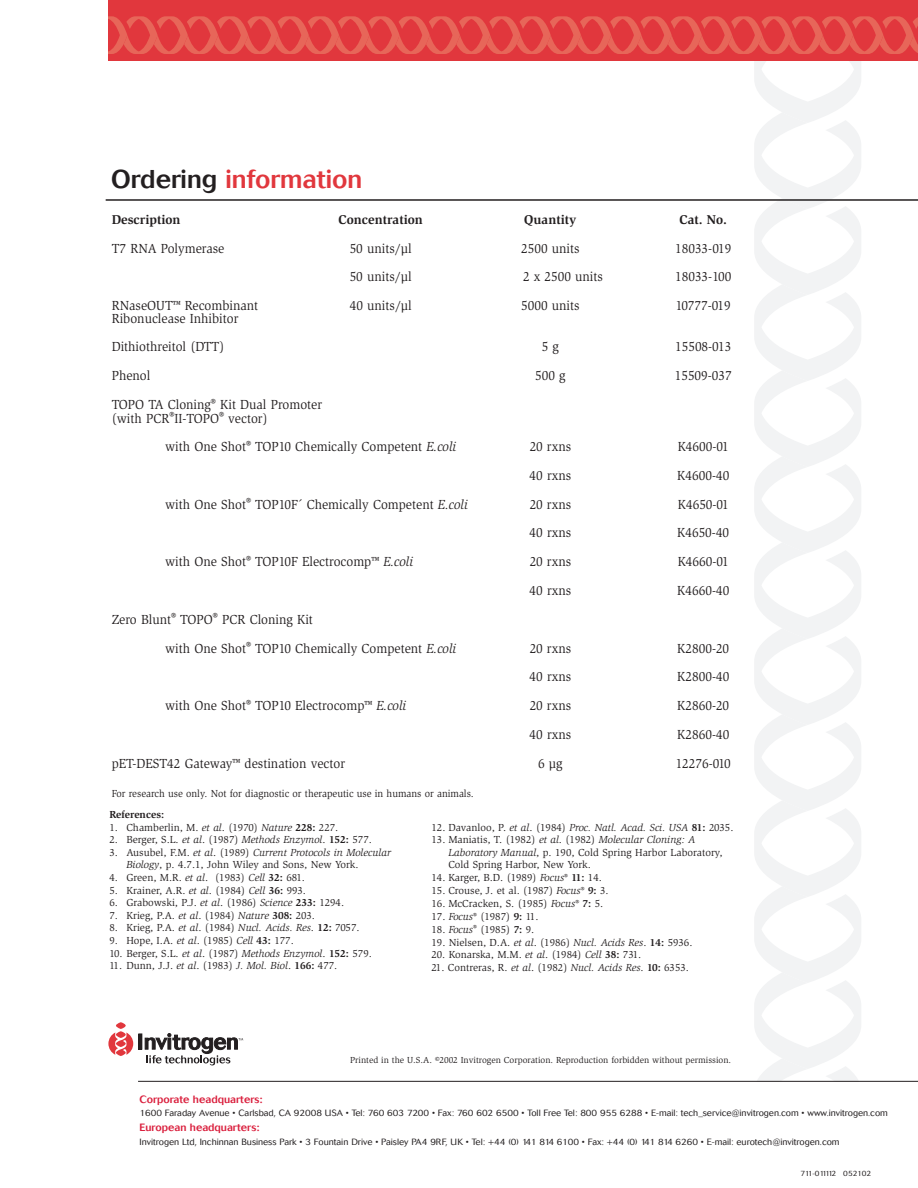
<style>
.page{position:relative;width:918px;height:1188px;background:#fff}
.page>*{position:absolute;margin:0;border:0;box-sizing:border-box;transform-origin:0 0}
.t1{font:500 25.5px "Cosmos";color:#e1373d}
.t2{font:13.5px/28.8px "Slimbach";color:#231f20;scale:.95 1}
.t3{font:13.5px "Slimbach";letter-spacing:-.02em;color:#231f20;scale:.95 1}
.t4{font:700 13.2px "Slimbach";color:#231f20}
.t5{font:10.5px/12.6px "Slimbach";color:#231f20}
.t6{font:10.5px "Slimbach";color:#231f20;scale:.95 1}
.t7{font:500 10.5px "Cosmos";color:#da1f3d}
.t8{font:700 10.5px "Slimbach";color:#231f20}
.t9{font:300 9px "Cosmos";color:#231f20}
.t10{font:9px "Slimbach";color:#231f20}
.t11{font:300 7.5px "Cosmos";letter-spacing:-.04em;color:#231f20}
.s1{color:#231f20}
.s2{font-style:italic}
.s3{font-weight:700}
</style>
<div class="page">
<svg style="left:754px;top:61px;width:107px;height:1020px"></svg>
<div style="left:108px;top:0;width:810px;height:61px;background:#e1373d"></div>
<svg style="left:108px;top:16px;width:810px;height:38px"></svg>
<hr style="left:106px;top:199px;width:812px;height:2px;background:#231f20">
<div style="left:139px;top:1034px;width:3px;height:15px;border:1px solid #231f20"></div>
<svg style="left:145px;top:1033px;width:98px;height:32px"></svg>
<svg style="left:108px;top:1022px;width:25px;height:34px"></svg>
<hr style="left:138px;top:1081px;width:780px;height:1px;background:#231f20">
<h1 class="t1" style="left:111px;top:170px;width:253px"><span class="s1">Ordering</span> information</h1>
<p class="t4" style="left:112px;top:214px;width:70px">Description</p>
<p class="t4" style="left:339px;top:214px;width:86px">Concentration</p>
<p class="t4" style="left:524px;top:214px;width:54px">Quantity</p>
<p class="t4" style="left:679px;top:214px;width:49px">Cat. No.</p>
<p class="t2" style="left:112px;top:235px;width:120px">T7 RNA Polymerase</p>
<p class="t2" style="left:350px;top:235px;width:67px">50 units/µl</p>
<p class="t2" style="left:521px;top:235px;width:63px">2500 units</p>
<p class="t2" style="left:675px;top:235px;width:60px">18033-019</p>
<p class="t2" style="left:350px;top:263px;width:67px">50 units/µl</p>
<p class="t2" style="left:523px;top:263px;width:86px">2 x 2500 units</p>
<p class="t2" style="left:675px;top:263px;width:60px">18033-100</p>
<p class="t2" style="left:112px;top:292px;width:156px">RNaseOUT™ Recombinant</p>
<p class="t2" style="left:350px;top:292px;width:67px">40 units/µl</p>
<p class="t2" style="left:521px;top:292px;width:63px">5000 units</p>
<p class="t3" style="left:676px;top:300px;width:59px">10777-019</p>
<p class="t2" style="left:112px;top:305px;width:135px">Ribonuclease Inhibitor<br>Dithiothreitol (DTT)</p>
<p class="t2" style="left:542px;top:333px;width:20px">5 g</p>
<p class="t2" style="left:675px;top:333px;width:60px">15508-013</p>
<p class="t2" style="left:112px;top:362px;width:42px">Phenol</p>
<p class="t2" style="left:535px;top:362px;width:33px">500 g</p>
<p class="t2" style="left:675px;top:362px;width:61px">15509-037</p>
<p class="t2" style="left:112px;top:399px;width:223px;line-height:13.6px">TOPO TA Cloning<sup>®</sup> Kit Dual Promoter (with PCR<sup>®</sup>II-TOPO<sup>®</sup> vector)</p>
<p class="t2" style="left:165px;top:433px;width:308px">with One Shot<sup>®</sup> TOP10 Chemically Competent <span class="s2">E.coli</span></p>
<p class="t2" style="left:530px;top:433px;width:45px">20 rxns</p>
<p class="t2" style="left:678px;top:433px;width:55px">K4600-01</p>
<p class="t2" style="left:530px;top:462px;width:45px">40 rxns</p>
<p class="t2" style="left:677px;top:462px;width:56px">K4600-40</p>
<p class="t2" style="left:165px;top:491px;width:320px">with One Shot<sup>®</sup> TOP10F´ Chemically Competent <span class="s2">E.coli</span></p>
<p class="t2" style="left:530px;top:491px;width:45px">20 rxns</p>
<p class="t2" style="left:678px;top:491px;width:55px">K4650-01</p>
<p class="t2" style="left:530px;top:519px;width:45px">40 rxns</p>
<p class="t2" style="left:677px;top:519px;width:56px">K4650-40</p>
<p class="t2" style="left:165px;top:548px;width:263px">with One Shot<sup>®</sup> TOP10F Electrocomp™ <span class="s2">E.coli</span></p>
<p class="t2" style="left:530px;top:548px;width:45px">20 rxns</p>
<p class="t2" style="left:678px;top:548px;width:55px">K4660-01</p>
<p class="t2" style="left:530px;top:577px;width:45px">40 rxns</p>
<p class="t2" style="left:677px;top:577px;width:56px">K4660-40</p>
<p class="t2" style="left:165px;top:606px;width:308px;text-indent:-53px">Zero Blunt<sup>®</sup> TOPO<sup>®</sup> PCR Cloning Kit<br>with One Shot<sup>®</sup> TOP10 Chemically Competent <span class="s2">E.coli</span></p>
<p class="t2" style="left:530px;top:635px;width:45px">20 rxns</p>
<p class="t2" style="left:677px;top:635px;width:56px">K2800-20</p>
<p class="t2" style="left:530px;top:663px;width:45px">40 rxns</p>
<p class="t2" style="left:677px;top:663px;width:56px">K2800-40</p>
<p class="t2" style="left:165px;top:692px;width:256px">with One Shot<sup>®</sup> TOP10 Electrocomp™ <span class="s2">E.coli</span></p>
<p class="t2" style="left:530px;top:692px;width:45px">20 rxns</p>
<p class="t2" style="left:677px;top:692px;width:56px">K2860-20</p>
<p class="t2" style="left:530px;top:721px;width:45px">40 rxns</p>
<p class="t2" style="left:677px;top:721px;width:56px">K2860-40</p>
<p class="t2" style="left:112px;top:750px;width:247px">pET-DEST42 Gateway™ destination vector</p>
<p class="t2" style="left:538px;top:750px;width:27px">6 µg</p>
<p class="t2" style="left:676px;top:750px;width:60px">12276-010</p>
<p class="t6" style="left:112px;top:789px;width:383px">For research use only. Not for diagnostic or therapeutic use in humans or animals.</p>
<p class="t8" style="left:110px;top:810px;width:56px">References:</p>
<p class="t5" style="left:110px;top:821px;width:230px">1. Chamberlin, M. <span class="s2">et al</span>. (1970) <span class="s2">Nature</span> <span class="s3">228:</span> 227.</p>
<p class="t5" style="left:110px;top:834px;width:264px">2. Berger, S.L. <span class="s2">et al</span>. (1987) <span class="s2">Methods Enzymol</span>. <span class="s3">152:</span> 577.</p>
<p class="t5" style="left:126px;top:847px;width:266px;text-indent:-17px">3. Ausubel, F.M. <span class="s2">et al</span>. (1989) <span class="s2">Current Protocols in Molecular<br>Biology</span>, p. 4.7.1, John Wiley and Sons, New York.</p>
<p class="t5" style="left:110px;top:872px;width:197px">4. Green, M.R. <span class="s2">et al</span>. (1983) <span class="s2">Cell</span> <span class="s3">32:</span> 681.</p>
<p class="t5" style="left:110px;top:884px;width:198px">5. Krainer, A.R. <span class="s2">et al</span>. (1984) <span class="s2">Cell</span> <span class="s3">36:</span> 993.</p>
<p class="t5" style="left:110px;top:897px;width:236px">6. Grabowski, P.J. <span class="s2">et al</span>. (1986) <span class="s2">Science</span> <span class="s3">233:</span> 1294.</p>
<p class="t5" style="left:110px;top:910px;width:207px">7. Krieg, P.A. <span class="s2">et al</span>. (1984) <span class="s2">Nature</span> <span class="s3">308:</span> 203.</p>
<p class="t5" style="left:110px;top:922px;width:252px">8. Krieg, P.A. <span class="s2">et al</span>. (1984) <span class="s2">Nucl. Acids. Res</span>. <span class="s3">12:</span> 7057.</p>
<p class="t5" style="left:110px;top:935px;width:186px">9. Hope, I.A. <span class="s2">et al</span>. (1985) <span class="s2">Cell</span> <span class="s3">43:</span> 177.</p>
<p class="t5" style="left:110px;top:947px;width:264px">10. Berger, S.L. <span class="s2">et al</span>. (1987) <span class="s2">Methods Enzymol</span>. <span class="s3">152:</span> 579.</p>
<p class="t5" style="left:110px;top:960px;width:229px">11. Dunn, J.J. <span class="s2">et al</span>. (1983) <span class="s2">J. Mol. Biol</span>. <span class="s3">166:</span> 477.</p>
<p class="t5" style="left:431px;top:821px;width:304px">12. Davanloo, P. <span class="s2">et al</span>. (1984) <span class="s2">Proc. Natl. Acad. Sci. USA</span> <span class="s3">81:</span> 2035.</p>
<p class="t5" style="left:448px;top:834px;width:276px;text-indent:-17px">13. Maniatis, T. (1982) <span class="s2">et al</span>. (1982) <span class="s2">Molecular Cloning: A<br>Laboratory Manual</span>, p. 190, Cold Spring Harbor Laboratory,<br>Cold Spring Harbor, New York.</p>
<p class="t5" style="left:431px;top:872px;width:172px">14. Karger, B.D. (1989) <span class="s2">Focus</span><sup>®</sup> <span class="s3">11:</span> 14.</p>
<p class="t5" style="left:431px;top:885px;width:179px">15. Crouse, J. et al. (1987) <span class="s2">Focus</span><sup>®</sup> <span class="s3">9:</span> 3.</p>
<p class="t5" style="left:431px;top:898px;width:173px">16. McCracken, S. (1985) <span class="s2">Focus</span><sup>®</sup> <span class="s3">7:</span> 5.</p>
<p class="t5" style="left:431px;top:911px;width:108px">17. <span class="s2">Focus</span><sup>®</sup> (1987) <span class="s3">9:</span> 11.</p>
<p class="t5" style="left:431px;top:924px;width:104px">18. <span class="s2">Focus</span><sup>®</sup> (1985) <span class="s3">7:</span> 9.</p>
<p class="t5" style="left:431px;top:936px;width:263px">19. Nielsen, D.A. <span class="s2">et al</span>. (1986) <span class="s2">Nucl. Acids Res</span>. <span class="s3">14:</span> 5936.</p>
<p class="t5" style="left:431px;top:949px;width:211px">20. Konarska, M.M. <span class="s2">et al</span>. (1984) <span class="s2">Cell</span> <span class="s3">38:</span> 731.</p>
<p class="t5" style="left:431px;top:962px;width:259px">21. Contreras, R. <span class="s2">et al</span>. (1982) <span class="s2">Nucl. Acids Res</span>. <span class="s3">10:</span> 6353.</p>
<p class="t10" style="left:350px;top:1056px;width:383px">Printed in the U.S.A. ©2002 Invitrogen Corporation. Reproduction forbidden without permission.</p>
<p class="t7" style="left:140px;top:1095px;width:125px">Corporate headquarters:</p>
<p class="t9" style="left:140px;top:1110px;width:750px">1600 Faraday Avenue • Carlsbad, CA 92008 USA • Tel: 760 603 7200 • Fax: 760 602 6500 • Toll Free Tel: 800 955 6288 • E-mail: tech_service@invitrogen.com • www.invitrogen.com</p>
<p class="t7" style="left:140px;top:1124px;width:121px">European headquarters:</p>
<p class="t9" style="left:140px;top:1138px;width:702px">Invitrogen Ltd, Inchinnan Business Park • 3 Fountain Drive • Paisley PA4 9RF, UK • Tel: +44 (0) 141 814 6100 • Fax: +44 (0) 141 814 6260 • E-mail: eurotech@invitrogen.com</p>
<p class="t11" style="left:801px;top:1170px;width:72px">711-011112 052102</p>
</div>
